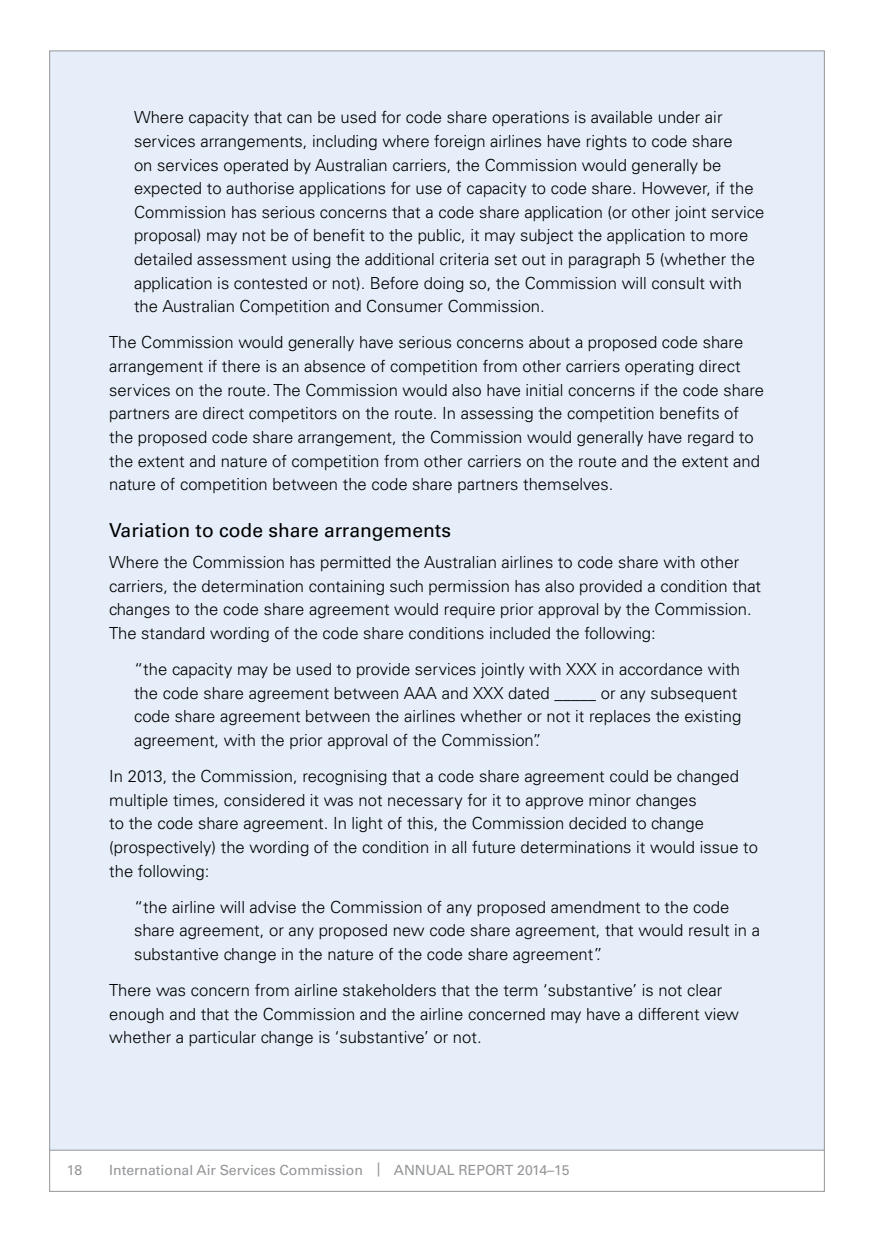
<style>
.page{position:relative;width:874px;height:1241px;background:#fff}
.page>*{position:absolute;margin:0;border:0;box-sizing:border-box;transform-origin:0 0}
.H3{font:19.25px "Univers";color:#000}
.Body{font:300 16.62px/23.6px "Univers";color:#000}
.t1{font:14px "Univers";color:#939598}
</style>
<div class="page">
<div style="left:50px;top:51px;width:773px;height:1098px;background:#e5eef9"></div>
<hr style="left:50px;top:1149px;width:773px;height:1px;background:#939598">
<p class="Body" style="left:134px;top:105px;width:631px">Where capacity that can be used for code share operations is available under air services arrangements, including where foreign airlines have rights to code share<br>on services operated by Australian carriers, the Commission would generally be expected to authorise applications for use of capacity to code share. However, if the Commission has serious concerns that a code share application (or other joint service proposal) may not be of benefit to the public, it may subject the application to more detailed assessment using the additional criteria set out in paragraph 5 (whether the application is contested or not). Before doing so, the Commission will consult with the Australian Competition and Consumer Commission.</p>
<p class="Body" style="left:109px;top:330px;width:656px">The Commission would generally have serious concerns about a proposed code share arrangement if there is an absence of competition from other carriers operating direct services on the route. The Commission would also have initial concerns if the code share partners are direct competitors on the route. In assessing the competition benefits of the proposed code share arrangement, the Commission would generally have regard to the extent and nature of competition from other carriers on the route and the extent and nature of competition between the code share partners themselves.</p>
<p class="H3" style="left:109px;top:519px;width:343px">Variation to code share arrangements</p>
<p class="Body" style="left:109px;top:550px;width:653px">Where the Commission has permitted the Australian airlines to code share with other carriers, the determination containing such permission has also provided a condition that changes to the code share agreement would require prior approval by the Commission.<br>The standard wording of the code share conditions included the following:</p>
<p class="Body" style="left:134px;top:657px;width:608px">“the capacity may be used to provide services jointly with XXX in accordance with the code share agreement between AAA and XXX dated _____ or any subsequent code share agreement between the airlines whether or not it replaces the existing agreement, with the prior approval of the Commission”.</p>
<p class="Body" style="left:109px;top:764px;width:650px">In 2013, the Commission, recognising that a code share agreement could be changed multiple times, considered it was not necessary for it to approve minor changes<br>to the code share agreement. In light of this, the Commission decided to change (prospectively) the wording of the condition in all future determinations it would issue to the following:</p>
<p class="Body" style="left:134px;top:894px;width:627px">“the airline will advise the Commission of any proposed amendment to the code share agreement, or any proposed new code share agreement, that would result in a substantive change in the nature of the code share agreement”.</p>
<p class="Body" style="left:109px;top:978px;width:631px">There was concern from airline stakeholders that the term ‘substantive’ is not clear enough and that the Commission and the airline concerned may have a different view whether a particular change is ‘substantive’ or not.</p>
<p class="t1" style="left:67px;top:1161px;width:17px">18</p>
<p class="t1" style="left:109px;top:1161px;width:461px">International Air Services Commission | ANNUAL REPORT 2014–15</p>
</div>
